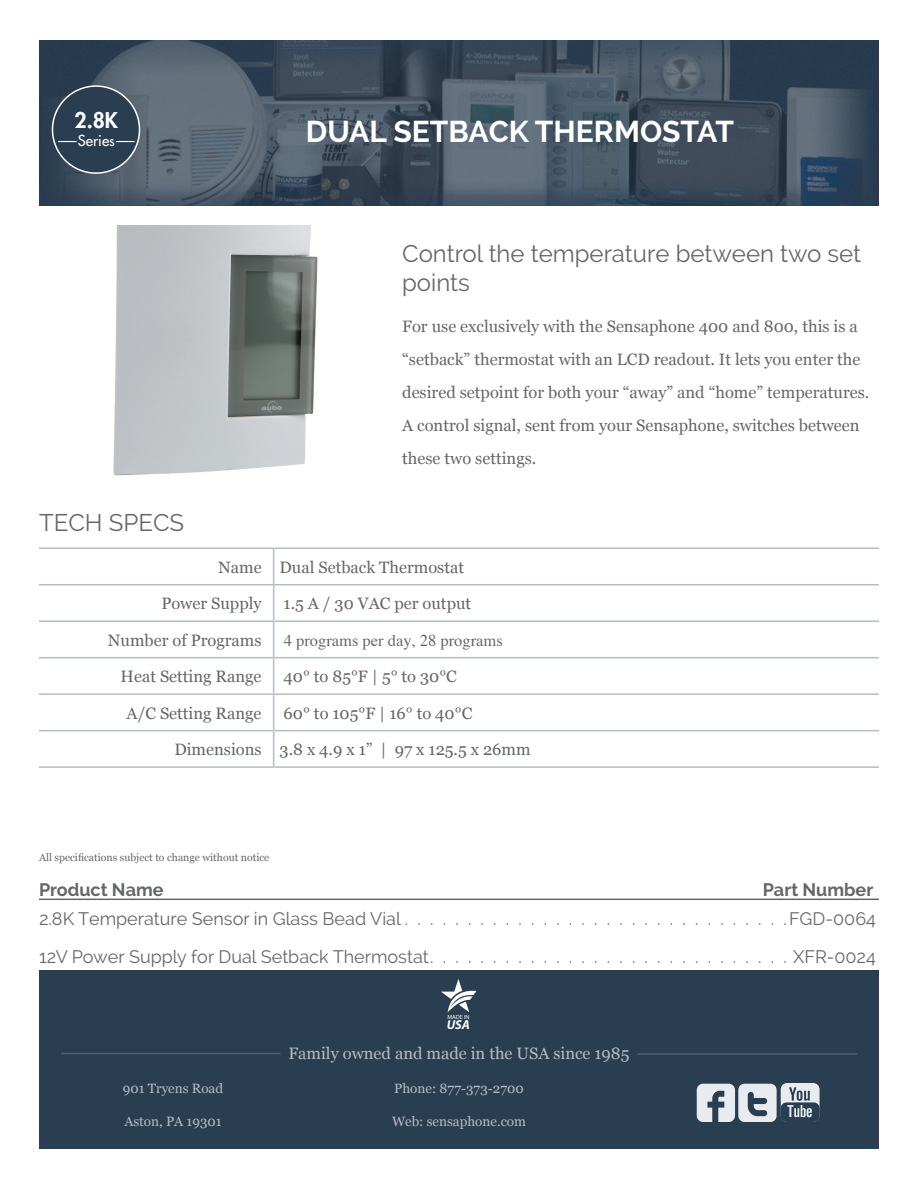
<style>
.page{position:relative;width:918px;height:1188px;background:#fff}
.page>*{position:absolute;margin:0;border:0;box-sizing:border-box;transform-origin:0 0}
.t1{font:700 30px "Raleway";color:#fff}
.t2{font:24px/28.8px "Raleway";color:#656666}
.t3{font:800 21.15px "Futura";color:#fff}
.t4{font:18px/38.1px "Raleway";color:#656666}
.t5{font:700 18px "Raleway";color:#656666}
.t6{font:16.5px/33px "Georgia";color:#656666}
.t7{font:16.5px "Georgia";color:#b5bcc4}
.t8{font:16.5px "Times";color:#656666}
.t9{font:14.85px "Futura";color:#fff}
.t10{font:13.5px "Georgia";color:#b5bcc4}
.t11{font:italic 700 13.05px "Myriad Pro";color:#fff}
.t12{font:10.5px "Georgia";color:#656666}
.t13{font:6px "Myriad Pro";color:#fff}
</style>
<div class="page">
<div style="left:39px;top:970px;width:840px;height:179px;background:#2a3e52"></div>
<svg style="left:441px;top:979px;width:35px;height:33px"></svg>
<hr style="left:61px;top:1053px;width:219px;height:1px;background:#4e5f70">
<hr style="left:637px;top:1053px;width:220px;height:2px;background:#4e5f70">
<svg style="left:697px;top:1083px;width:123px;height:39px"></svg>
<img style="left:39px;top:41px;width:840px;height:165px">
<div style="left:52px;top:86px;width:88px;height:87px;background:#2a3e52;border-radius:50%"></div>
<svg style="left:58px;top:141px;width:19px;height:1px"></svg>
<svg style="left:116px;top:141px;width:19px;height:1px"></svg>
<div style="left:52px;top:85px;width:88px;height:89px;border:2px solid #fff;border-radius:50%"></div>
<hr style="left:39px;top:899px;width:840px;height:1px;background:#656666">
<hr style="left:273px;top:549px;width:1px;height:35px;background:#b5bcc4">
<hr style="left:39px;top:584px;width:235px;height:1px;background:#b5bcc4">
<hr style="left:274px;top:584px;width:605px;height:1px;background:#b5bcc4">
<hr style="left:273px;top:585px;width:1px;height:35px;background:#b5bcc4">
<hr style="left:39px;top:620px;width:235px;height:2px;background:#b5bcc4">
<hr style="left:274px;top:620px;width:605px;height:2px;background:#b5bcc4">
<hr style="left:273px;top:622px;width:1px;height:35px;background:#b5bcc4">
<hr style="left:39px;top:657px;width:235px;height:1px;background:#b5bcc4">
<hr style="left:274px;top:657px;width:605px;height:1px;background:#b5bcc4">
<hr style="left:273px;top:658px;width:1px;height:35px;background:#b5bcc4">
<hr style="left:39px;top:693px;width:235px;height:2px;background:#b5bcc4">
<hr style="left:274px;top:693px;width:605px;height:2px;background:#b5bcc4">
<hr style="left:273px;top:695px;width:1px;height:35px;background:#b5bcc4">
<hr style="left:39px;top:730px;width:235px;height:1px;background:#b5bcc4">
<hr style="left:274px;top:730px;width:605px;height:1px;background:#b5bcc4">
<hr style="left:273px;top:731px;width:1px;height:35px;background:#b5bcc4">
<hr style="left:39px;top:766px;width:235px;height:2px;background:#b5bcc4">
<hr style="left:274px;top:766px;width:605px;height:2px;background:#b5bcc4">
<hr style="left:39px;top:548px;width:235px;height:1px;background:#b5bcc4">
<hr style="left:274px;top:548px;width:605px;height:1px;background:#b5bcc4">
<img style="left:113px;top:225px;width:205px;height:251px">
<p class="t3" style="left:74px;top:106px;width:45px">2.8K</p>
<p class="t9" style="left:78px;top:131px;width:39px">Series</p>
<h2 class="t2" style="left:39px;top:508px;width:147px">TECH SPECS</h2>
<h1 class="t1" style="left:306px;top:114px;width:430px">DUAL SETBACK THERMOSTAT</h1>
<h2 class="t2" style="left:402px;top:239px;width:461px">Control the temperature between two set points</h2>
<p class="t6" style="left:402px;top:309px;width:469px">For use exclusively with the Sensaphone 400 and 800, this is a “setback” thermostat with an LCD readout. It lets you enter the desired setpoint for both your “away” and “home” temperatures.<br>A control signal, sent from your Sensaphone, switches between these two settings.</p>
<p class="t6" style="left:218px;top:550px;width:247px">Name Dual Setback Thermostat</p>
<p class="t6" style="left:161px;top:587px;width:102px">Power Supply</p>
<p class="t6" style="left:284px;top:587px;width:189px">1.5 A / 30 VAC per output</p>
<p class="t6" style="left:108px;top:623px;width:155px">Number of Programs</p>
<p class="t8" style="left:284px;top:630px;width:221px">4 programs per day, 28 programs</p>
<p class="t6" style="left:121px;top:660px;width:142px">Heat Setting Range</p>
<p class="t6" style="left:284px;top:660px;width:175px">40° to 85°F | 5° to 30°C</p>
<p class="t6" style="left:127px;top:696px;width:136px">A/C Setting Range</p>
<p class="t6" style="left:284px;top:696px;width:190px">60° to 105°F | 16° to 40°C</p>
<p class="t6" style="left:174px;top:733px;width:358px">Dimensions 3.8 x 4.9 x 1” | 97 x 125.5 x 26mm</p>
<p class="t12" style="left:39px;top:852px;width:232px">All specifications subject to change without notice</p>
<p class="t5" style="left:39px;top:879px;width:126px">Product Name</p>
<p class="t5" style="left:763px;top:879px;width:112px">Part Number</p>
<p class="t4" style="left:39px;top:899px;width:838px">2.8K Temperature Sensor in Glass Bead Vial . . . . . . . . . . . . . . . . . . . . . . . . . . . . . . .FGD-0064<br>12V Power Supply for Dual Setback Thermostat . . . . . . . . . . . . . . . . . . . . . . . . . . . . . XFR-0024</p>
<p class="t10" style="left:123px;top:1081px;width:102px">901 Tryens Road</p>
<p class="t10" style="left:124px;top:1114px;width:99px">Aston, PA 19301</p>
<p class="t13" style="left:447px;top:1013px;width:24px">MADE IN</p>
<p class="t11" style="left:447px;top:1016px;width:25px">USA</p>
<p class="t7" style="left:288px;top:1044px;width:343px">Family owned and made in the USA since 1985</p>
<p class="t10" style="left:394px;top:1081px;width:131px">Phone: 877-373-2700</p>
<p class="t10" style="left:392px;top:1114px;width:135px">Web: sensaphone.com</p>
</div>
